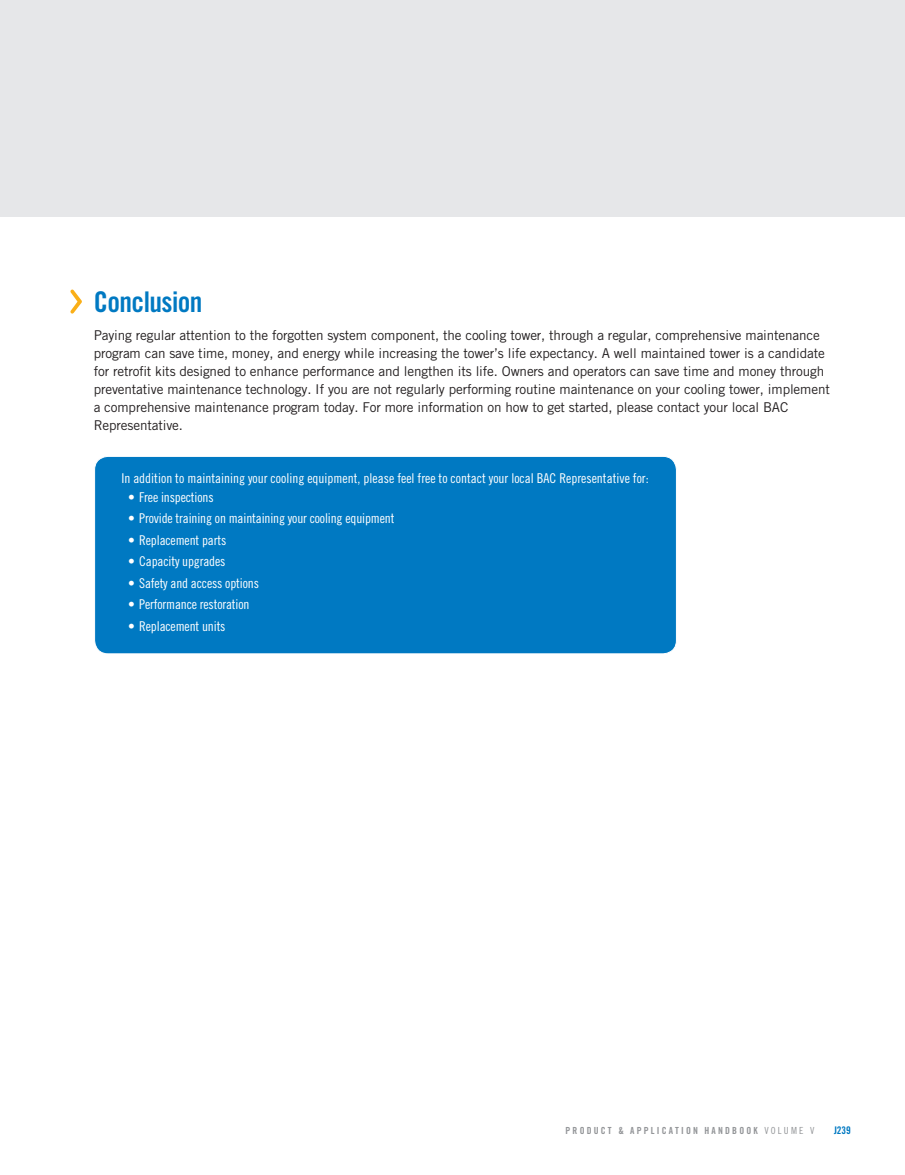
<style>
.page{position:relative;width:905px;height:1175px;background:#fff}
.page>*{position:absolute;margin:0;border:0;box-sizing:border-box;transform-origin:0 0}
.t1{font:28.5px "Trade Gothic Bold Cond Twenty";letter-spacing:-.02em;color:#0079c2}
.body-after-subhead{font:13.5px/18px "Trade Gothic";letter-spacing:-.01em;color:#231f20}
.sidebar_body{font:13.5px "Trade Gothic Cond Eighteen";letter-spacing:-.01em;color:#fff}
.t2{font:10.5px "Trade Gothic Bold Cond Twenty";color:#0079c2}
.t3{font:9.75px "Trade Gothic Bold Cond Twenty";letter-spacing:.225em;color:#939598}
.s1{font-family:"Gotham Rounded";font-size:55.5px;color:#faaf18}
.s2{font-family:"Trade Gothic Cond Eighteen"}
</style>
<div class="page">
<div style="left:0;top:0;width:904px;height:217px;background:#e6e7e9"></div>
<div style="left:95px;top:456px;width:581px;height:198px;background:#0079c2;border-radius:14px"></div>
<div style="left:94px;top:456px;width:582px;height:198px;border:1px solid #fff;border-radius:14px"></div>
<p class="t1" style="left:67px;top:285px;width:137px"><span class="s1">›</span> Conclusion</p>
<p class="body-after-subhead" style="left:94px;top:326px;width:737px">Paying regular attention to the forgotten system component, the cooling tower, through a regular, comprehensive maintenance program can save time, money, and energy while increasing the tower’s life expectancy. A well maintained tower is a candidate for retrofit kits designed to enhance performance and lengthen its life. Owners and operators can save time and money through preventative maintenance technology. If you are not regularly performing routine maintenance on your cooling tower, implement a comprehensive maintenance program today. For more information on how to get started, please contact your local BAC Representative.</p>
<p class="sidebar_body" style="left:121px;top:470px;width:529px">In addition to maintaining your cooling equipment, please feel free to contact your local BAC Representative for:</p>
<p class="sidebar_body" style="left:128px;top:488px;width:87px">• Free inspections</p>
<p class="sidebar_body" style="left:128px;top:510px;width:268px">• Provide training on maintaining your cooling equipment</p>
<p class="sidebar_body" style="left:128px;top:531px;width:100px">• Replacement parts</p>
<p class="sidebar_body" style="left:128px;top:553px;width:99px">• Capacity upgrades</p>
<p class="sidebar_body" style="left:128px;top:574px;width:132px">• Safety and access options</p>
<p class="sidebar_body" style="left:128px;top:596px;width:123px">• Performance restoration</p>
<p class="sidebar_body" style="left:128px;top:618px;width:99px">• Replacement units</p>
<p class="t3" style="left:565px;top:1124px;width:250px">PRODUCT &amp; APPLICATION HANDBOOK <span class="s2">VOLUME V</span></p>
<p class="t2" style="left:834px;top:1124px;width:18px">J239</p>
</div>
